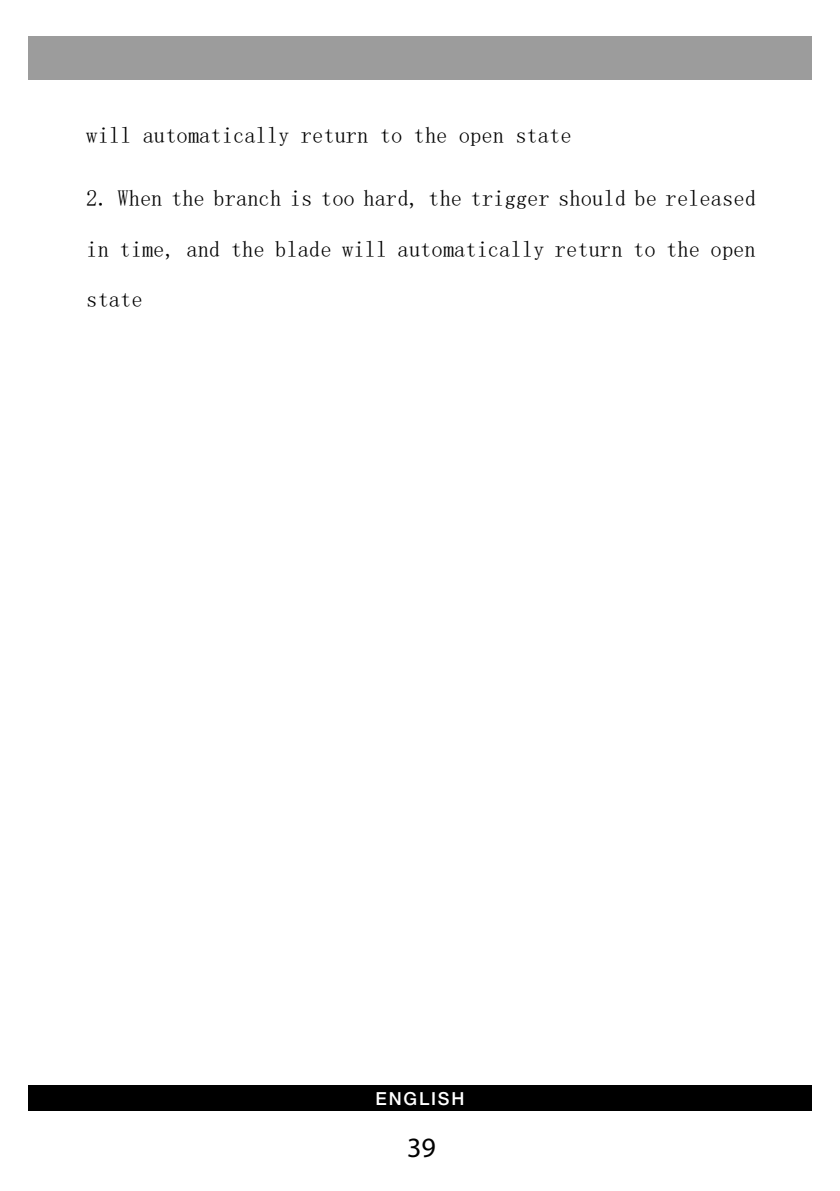
<style>
.page{position:relative;width:840px;height:1191px;background:#fff}
.page>*{position:absolute;margin:0;border:0;box-sizing:border-box;transform-origin:0 0}
.t1{font:28px "Myriad Pro";color:#000}
.t2{font:22.6px "Sim Sun";letter-spacing:-.005em;color:#000}
.t3{font:500 18px "Helvetica Neue LT Pro";letter-spacing:.1em;color:#fff}
</style>
<div class="page">
<div style="left:28px;top:36px;width:783px;height:43px;background:#9c9c9c"></div>
<div style="left:28px;top:1085px;width:783px;height:25px;background:#000"></div>
<p class="t2" style="left:86px;top:124px;width:486px">will automatically return to the open state</p>
<p class="t2" style="left:86px;top:187px;width:671px">2. When the branch is too hard, the trigger should be released</p>
<p class="t2" style="left:86px;top:237px;width:670px">in time, and the blade will automatically return to the open</p>
<p class="t2" style="left:86px;top:287px;width:58px">state</p>
<p class="t3" style="left:375px;top:1087px;width:90px">ENGLISH</p>
<p class="t1" style="left:407px;top:1130px;width:30px">39</p>
</div>
